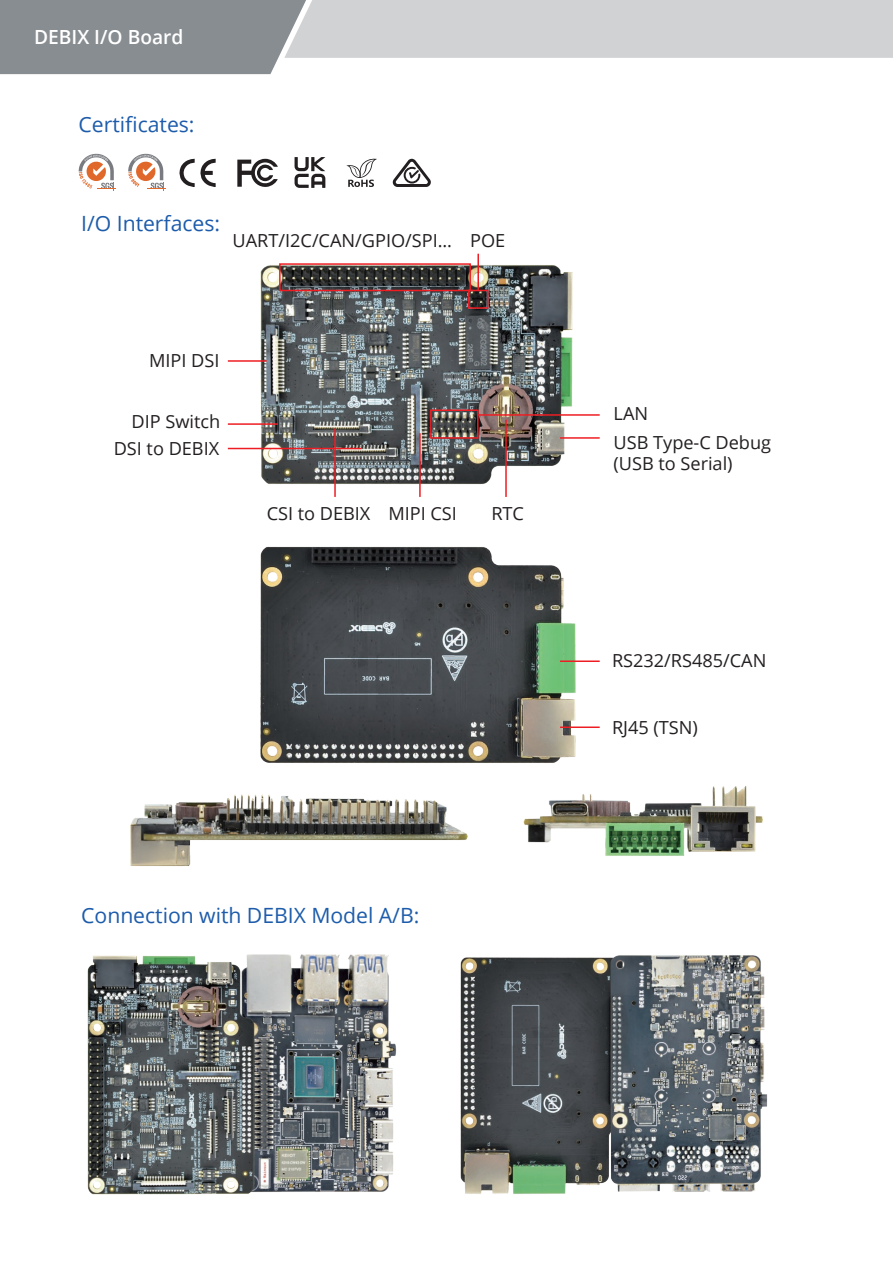
<style>
.page{position:relative;width:893px;height:1263px;background:#fff}
.page>*{position:absolute;margin:0;border:0;box-sizing:border-box;transform-origin:0 0}
.t1{font:21px "Open Sans";color:#1d5cab}
.t2{font:600 19.5px "Open Sans";color:#fff}
.t3{font:18px/21.6px "Open Sans";color:#231f20}
</style>
<div class="page">
<img style="left:78px;top:153px;width:495px;height:331px">
<svg style="left:0;top:0;width:893px;height:74px"></svg>
<svg style="left:128px;top:154px;width:37px;height:36px"></svg>
<svg style="left:79px;top:154px;width:37px;height:36px"></svg>
<svg style="left:237px;top:159px;width:41px;height:28px"></svg>
<svg style="left:346px;top:158px;width:31px;height:29px"></svg>
<svg style="left:178px;top:159px;width:38px;height:28px"></svg>
<svg style="left:295px;top:157px;width:30px;height:31px"></svg>
<div style="left:279px;top:263px;width:192px;height:28px;border:2px solid #ee1d23"></div>
<hr style="left:228px;top:360px;width:39px;height:2px;background:#ee1d23">
<hr style="left:228px;top:423px;width:50px;height:2px;background:#ee1d23">
<hr style="left:419px;top:433px;width:2px;height:64px;background:#ee1d23">
<hr style="left:505px;top:420px;width:2px;height:77px;background:#ee1d23">
<hr style="left:560px;top:437px;width:40px;height:2px;background:#ee1d23">
<img style="left:130px;top:794px;width:119px;height:72px">
<img style="left:249px;top:546px;width:514px;height:310px">
<hr style="left:560px;top:726px;width:40px;height:2px;background:#ee1d23">
<hr style="left:560px;top:660px;width:40px;height:2px;background:#ee1d23">
<img style="left:87px;top:954px;width:310px;height:241px">
<img style="left:460px;top:955px;width:308px;height:239px">
<svg style="left:393px;top:159px;width:38px;height:28px"></svg>
<div style="left:468px;top:290px;width:20px;height:19px;border:2px solid #ee1d23"></div>
<hr style="left:477px;top:254px;width:2px;height:36px;background:#ee1d23">
<div style="left:430px;top:409px;width:49px;height:30px;border:2px solid #ee1d23"></div>
<hr style="left:478px;top:414px;width:122px;height:2px;background:#ee1d23">
<hr style="left:334px;top:428px;width:2px;height:69px;background:#ee1d23">
<hr style="left:228px;top:448px;width:133px;height:1px;background:#ee1d23">
<p class="t2" style="left:34px;top:24px;width:151px">DEBIX I/O Board</p>
<p class="t1" style="left:79px;top:110px;width:117px">Certificates:</p>
<p class="t1" style="left:81px;top:209px;width:140px">I/O Interfaces:</p>
<p class="t3" style="left:233px;top:229px;width:221px">UART/I2C/CAN/GPIO/SPI...</p>
<p class="t3" style="left:470px;top:229px;width:37px">POE</p>
<p class="t3" style="left:149px;top:349px;width:72px">MIPI DSI</p>
<p class="t3" style="left:114px;top:408px;width:108px;line-height:26.5px;text-align:right">DIP Switch<br>DSI to DEBIX</p>
<p class="t3" style="left:267px;top:503px;width:105px">CSI to DEBIX</p>
<p class="t3" style="left:388px;top:503px;width:70px">MIPI CSI</p>
<p class="t3" style="left:491px;top:503px;width:34px">RTC</p>
<p class="t1" style="left:81px;top:901px;width:340px">Connection with DEBIX Model A/B:</p>
<p class="t3" style="left:614px;top:402px;width:36px">LAN</p>
<p class="t3" style="left:614px;top:431px;width:159px">USB Type-C Debug (USB to Serial)</p>
<p class="t3" style="left:612px;top:650px;width:156px">RS232/RS485/CAN</p>
<p class="t3" style="left:612px;top:716px;width:87px">RJ45 (TSN)</p>
</div>
